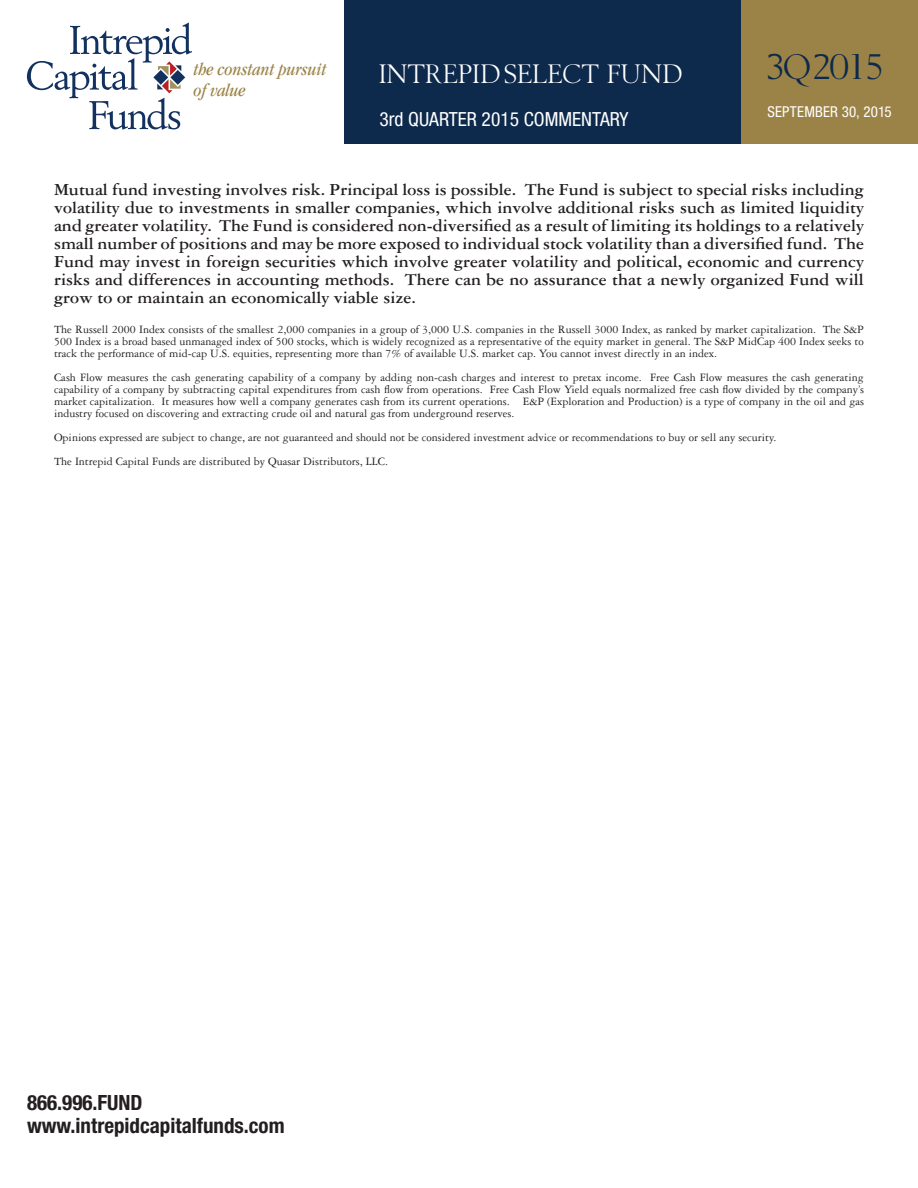
<style>
.page{position:relative;width:918px;height:1188px;background:#fff}
.page>*{position:absolute;margin:0;border:0;box-sizing:border-box;transform-origin:0 0}
.Quarter_Date{font:36px "OPTI Berling Agency";letter-spacing:-.05em;color:#0d294b}
.main_head{font:27px "OPTI Berling Agency";color:#fff}
.t1{font:700 condensed 21px "Helvetica Neue";color:#231f20}
.t2{font:condensed 19.5px "Helvetica Neue";color:#fff}
.t3{font:700 18px/18px "Garamond Three";color:#231f20;text-align:justify}
.ital_head{font:italic condensed 18px "Garamond";color:#9b8348}
.Date{font:condensed 15px "Helvetica Neue";letter-spacing:.015em;color:#fff}
.t4{font:12px/12px "Garamond Three";color:#231f20;text-align:justify}
</style>
<div class="page">
<div style="left:741px;top:0;width:177px;height:143px;background:#9b8348"></div>
<div style="left:344px;top:0;width:397px;height:143px;background:#0d294b"></div>
<svg style="left:27px;top:23px;width:165px;height:107px"></svg>
<p class="ital_head" style="left:193px;top:59px;width:134px">the constant pursuit</p>
<p class="ital_head" style="left:193px;top:80px;width:53px">of value</p>
<p class="main_head" style="left:379px;top:59px;width:305px">INTREPID SELECT FUND</p>
<p class="Quarter_Date" style="left:766px;top:48px;width:120px">3Q 2015</p>
<p class="t2" style="left:379px;top:108px;width:251px">3rd QUARTER 2015 COMMENTARY</p>
<p class="Date" style="left:767px;top:103px;width:126px">SEPTEMBER 30, 2015</p>
<p class="t3" style="left:54px;top:181px;width:812px">Mutual fund investing involves risk. Principal loss is possible. The Fund is subject to special risks including volatility due to investments in smaller companies, which involve additional risks such as limited liquidity and greater volatility. The Fund is considered non-diversified as a result of limiting its holdings to a relatively small number of positions and may be more exposed to individual stock volatility than a diversified fund. The Fund may invest in foreign securities which involve greater volatility and political, economic and currency risks and differences in accounting methods. There can be no assurance that a newly organized Fund will grow to or maintain an economically viable size.</p>
<p class="t4" style="left:54px;top:324px;width:811px">The Russell 2000 Index consists of the smallest 2,000 companies in a group of 3,000 U.S. companies in the Russell 3000 Index, as ranked by market capitalization. The S&amp;P 500 Index is a broad based unmanaged index of 500 stocks, which is widely recognized as a representative of the equity market in general. The S&amp;P MidCap 400 Index seeks to track the performance of mid-cap U.S. equities, representing more than 7% of available U.S. market cap. You cannot invest directly in an index.</p>
<p class="t4" style="left:54px;top:372px;width:812px">Cash Flow measures the cash generating capability of a company by adding non-cash charges and interest to pretax income. Free Cash Flow measures the cash generating capability of a company by subtracting capital expenditures from cash flow from operations. Free Cash Flow Yield equals normalized free cash flow divided by the company’s market capitalization. It measures how well a company generates cash from its current operations. E&amp;P (Exploration and Production) is a type of company in the oil and gas industry focused on discovering and extracting crude oil and natural gas from underground reserves.</p>
<p class="t4" style="left:54px;top:432px;width:724px">Opinions expressed are subject to change, are not guaranteed and should not be considered investment advice or recommendations to buy or sell any security.</p>
<p class="t4" style="left:54px;top:456px;width:336px">The Intrepid Capital Funds are distributed by Quasar Distributors, LLC.</p>
<p class="t1" style="left:27px;top:1090px;width:117px">866.996.FUND</p>
<p class="t1" style="left:27px;top:1113px;width:259px">www.intrepidcapitalfunds.com</p>
</div>
